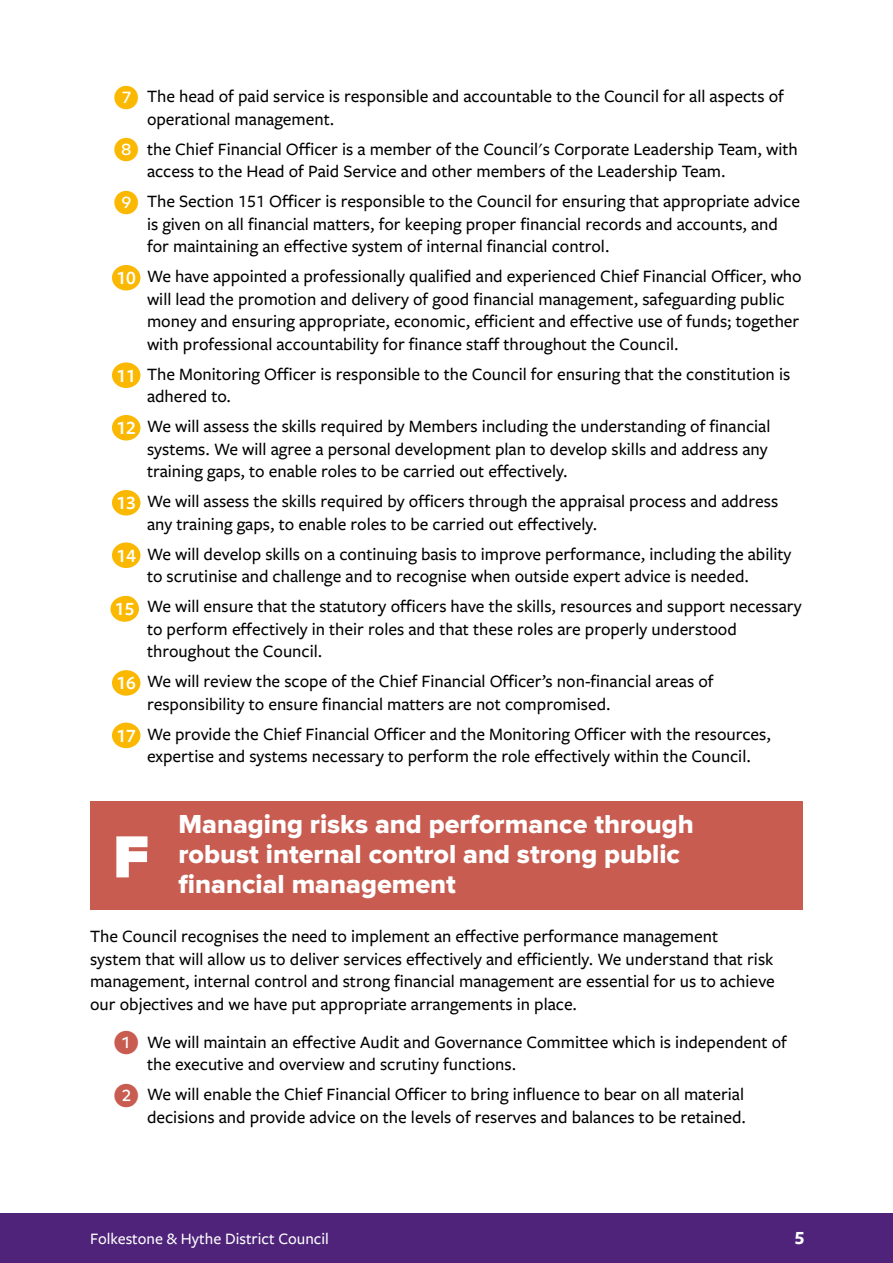
<style>
.page{position:relative;width:893px;height:1263px;background:#fff}
.page>*{position:absolute;margin:0;border:0;box-sizing:border-box;transform-origin:0 0}
.t1{font:900 61.5px "Proxima Nova";color:#fff}
.t2{font:27px/30px "Proxima Nova Extrabld";color:#fff}
.t3{font:600 19.5px "Freight Sans Pro";color:#fff}
.t4{font:700 19.5px "Freight Sans Pro";color:#fff}
.t5{font:500 18px/22.5px "Freight Sans Pro";color:#000}
.t6{font:500 16.5px "Freight Sans Pro";color:#fff}
.s1{font-family:"Mark Pro";font-weight:400;font-size:27px;color:#fbb800}
.s2{font-family:"Mark Pro";font-weight:400;font-size:27px;color:#c85c50}
</style>
<div class="page">
<div style="left:0;top:1213px;width:893px;height:50px;background:#4e2379"></div>
<div style="left:90px;top:801px;width:713px;height:108px;background:#c85c50"></div>
<div style="left:112px;top:265px;width:28px;height:25px;background:#fbb800;border-radius:50%"></div>
<div style="left:112px;top:362px;width:28px;height:26px;background:#fbb800;border-radius:50%"></div>
<div style="left:112px;top:415px;width:28px;height:25px;background:#fbb800;border-radius:50%"></div>
<div style="left:112px;top:490px;width:28px;height:25px;background:#fbb800;border-radius:50%"></div>
<div style="left:112px;top:542px;width:28px;height:26px;background:#fbb800;border-radius:50%"></div>
<div style="left:110px;top:596px;width:29px;height:26px;background:#fbb800;border-radius:50%"></div>
<div style="left:112px;top:670px;width:28px;height:26px;background:#fbb800;border-radius:50%"></div>
<div style="left:112px;top:723px;width:28px;height:25px;background:#fbb800;border-radius:50%"></div>
<p class="t5" style="left:147px;top:85px;width:638px;text-indent:-35px"><span class="s1">❼</span> The head of paid service is responsible and accountable to the Council for all aspects of operational management.</p>
<p class="t5" style="left:147px;top:137px;width:652px;text-indent:-35px"><span class="s1">❽</span> the Chief Financial Officer is a member of the Council's Corporate Leadership Team, with access to the Head of Paid Service and other members of the Leadership Team.</p>
<p class="t5" style="left:147px;top:190px;width:654px;text-indent:-35px"><span class="s1">❾</span> The Section 151 Officer is responsible to the Council for ensuring that appropriate advice is given on all financial matters, for keeping proper financial records and accounts, and for maintaining an effective system of internal financial control.</p>
<p class="t5" style="left:147px;top:265px;width:656px;text-indent:-35px"><span class="s1">❶</span> We have appointed a professionally qualified and experienced Chief Financial Officer, who will lead the promotion and delivery of good financial management, safeguarding public money and ensuring appropriate, economic, efficient and effective use of funds; together with professional accountability for finance staff throughout the Council.</p>
<p class="t5" style="left:147px;top:362px;width:645px;text-indent:-35px"><span class="s1">❶</span> The Monitoring Officer is responsible to the Council for ensuring that the constitution is adhered to.</p>
<p class="t5" style="left:147px;top:415px;width:625px;text-indent:-35px"><span class="s1">❶</span> We will assess the skills required by Members including the understanding of financial systems. We will agree a personal development plan to develop skills and address any training gaps, to enable roles to be carried out effectively.</p>
<p class="t5" style="left:147px;top:490px;width:633px;text-indent:-35px"><span class="s1">❶</span> We will assess the skills required by officers through the appraisal process and address any training gaps, to enable roles to be carried out effectively.</p>
<p class="t5" style="left:112px;top:542px;width:680px;text-align:center"><span class="s1">❶</span> We will develop skills on a continuing basis to improve performance, including the ability to scrutinise and challenge and to recognise when outside expert advice is needed.</p>
<p class="t5" style="left:147px;top:595px;width:656px;text-indent:-35px"><span class="s1">❶</span> We will ensure that the statutory officers have the skills, resources and support necessary to perform effectively in their roles and that these roles are properly understood throughout the Council.</p>
<p class="t5" style="left:147px;top:670px;width:568px;text-indent:-35px"><span class="s1">❶</span> We will review the scope of the Chief Financial Officer’s non-financial areas of responsibility to ensure financial matters are not compromised.</p>
<p class="t5" style="left:147px;top:722px;width:625px;text-indent:-35px"><span class="s1">❶</span> We provide the Chief Financial Officer and the Monitoring Officer with the resources, expertise and systems necessary to perform the role effectively within the Council.</p>
<p class="t3" style="left:116px;top:265px;width:21px">10</p>
<p class="t3" style="left:116px;top:362px;width:21px">11</p>
<p class="t3" style="left:116px;top:415px;width:21px">12</p>
<p class="t3" style="left:116px;top:490px;width:21px">13</p>
<p class="t3" style="left:116px;top:542px;width:21px">14</p>
<p class="t3" style="left:115px;top:596px;width:21px">15</p>
<p class="t3" style="left:116px;top:670px;width:21px">16</p>
<p class="t3" style="left:116px;top:722px;width:21px">17</p>
<h2 class="t2" style="left:178px;top:810px;width:517px">Managing risks and performance through robust internal control and strong public financial management</h2>
<p class="t5" style="left:90px;top:925px;width:686px">The Council recognises the need to implement an effective performance management<br>system that will allow us to deliver services effectively and efficiently. We understand that risk management, internal control and strong financial management are essential for us to achieve our objectives and we have put appropriate arrangements in place.</p>
<p class="t5" style="left:147px;top:1030px;width:641px;text-indent:-35px"><span class="s2">❶</span> We will maintain an effective Audit and Governance Committee which is independent of the executive and overview and scrutiny functions.</p>
<p class="t5" style="left:112px;top:1082px;width:635px;text-align:right"><span class="s2">❷</span> We will enable the Chief Financial Officer to bring influence to bear on all material decisions and provide advice on the levels of reserves and balances to be retained.</p>
<h1 class="t1" style="left:113px;top:829px;width:38px">F</h1>
<p class="t6" style="left:90px;top:1227px;width:240px">Folkestone &amp; Hythe District Council</p>
<p class="t4" style="left:795px;top:1224px;width:11px">5</p>
</div>
